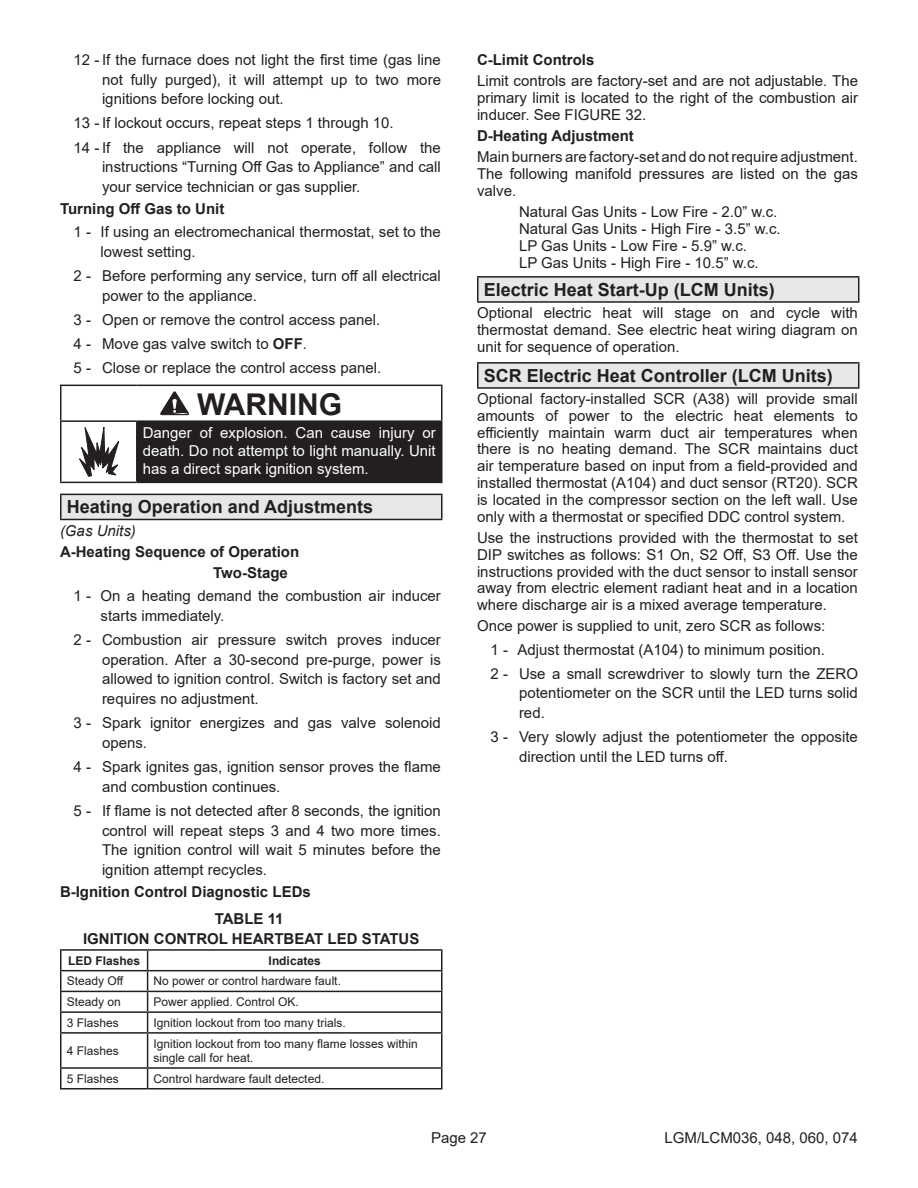
<style>
.page{position:relative;width:918px;height:1188px;background:#fff}
.page>*{position:absolute;margin:0;border:0;box-sizing:border-box;transform-origin:0 0}
.WARNING_20pt{font:700 30px "Arial";color:#231f20}
.Header_1_TOC{font:700 18px "Arial";color:#231f20}
.Paragraph{font:15px/19.6px "Arial";color:#231f20;text-align:justify}
.Paragraph-2{font:700 15px/19.5px "Arial";color:#231f20;text-align:center}
.Paragraph_Indent{font:15px/16.8px "Arial";color:#231f20}
.White_10pt{font:15px/18px "Arial";color:#fff;text-align:justify}
.Paragraph-3{font:italic 15px "Arial";color:#231f20}
.Data_Cell_Left{font:12px/14.4px "Arial";color:#231f20}
.Head_Cell{font:700 12px "Arial";color:#231f20}
.s1{font-weight:700}
</style>
<div class="page">
<div style="left:137px;top:421px;width:305px;height:61px;background:#231f20"></div>
<hr style="left:60px;top:385px;width:77px;height:1px;background:#231f20">
<hr style="left:60px;top:386px;width:2px;height:34px;background:#231f20">
<hr style="left:137px;top:385px;width:305px;height:1px;background:#231f20">
<hr style="left:441px;top:386px;width:1px;height:34px;background:#231f20">
<hr style="left:60px;top:420px;width:77px;height:2px;background:#231f20">
<hr style="left:60px;top:422px;width:2px;height:60px;background:#231f20">
<hr style="left:137px;top:420px;width:305px;height:2px;background:#231f20">
<hr style="left:136px;top:422px;width:2px;height:60px;background:#231f20">
<hr style="left:60px;top:482px;width:77px;height:1px;background:#231f20">
<hr style="left:137px;top:482px;width:305px;height:1px;background:#231f20">
<svg style="left:160px;top:391px;width:29px;height:25px"></svg>
<svg style="left:79px;top:427px;width:41px;height:49px"></svg>
<div style="left:61px;top:494px;width:381px;height:25px;background:#e6e7e9"></div>
<hr style="left:60px;top:494px;width:382px;height:1px;background:#231f20">
<hr style="left:60px;top:495px;width:2px;height:24px;background:#231f20">
<svg style="left:441px;top:495px;width:1px;height:24px"></svg>
<hr style="left:60px;top:519px;width:382px;height:1px;background:#231f20">
<hr style="left:60px;top:949px;width:88px;height:2px;background:#231f20">
<svg style="left:60px;top:951px;width:2px;height:19px"></svg>
<hr style="left:148px;top:949px;width:295px;height:2px;background:#231f20">
<hr style="left:60px;top:970px;width:88px;height:1px;background:#231f20">
<hr style="left:60px;top:971px;width:2px;height:20px;background:#231f20">
<hr style="left:148px;top:970px;width:295px;height:1px;background:#231f20">
<hr style="left:60px;top:991px;width:88px;height:1px;background:#231f20">
<hr style="left:148px;top:991px;width:295px;height:1px;background:#231f20">
<hr style="left:60px;top:1011px;width:88px;height:2px;background:#231f20">
<svg style="left:60px;top:992px;width:2px;height:40px"></svg>
<hr style="left:148px;top:1011px;width:295px;height:2px;background:#231f20">
<svg style="left:147px;top:951px;width:1px;height:81px"></svg>
<svg style="left:441px;top:951px;width:1px;height:81px"></svg>
<hr style="left:60px;top:1032px;width:88px;height:2px;background:#231f20">
<hr style="left:60px;top:1034px;width:2px;height:33px;background:#231f20">
<hr style="left:148px;top:1032px;width:295px;height:2px;background:#231f20">
<hr style="left:147px;top:1034px;width:1px;height:33px;background:#231f20">
<hr style="left:441px;top:1034px;width:1px;height:33px;background:#231f20">
<hr style="left:60px;top:1067px;width:88px;height:2px;background:#231f20">
<svg style="left:60px;top:1069px;width:2px;height:19px"></svg>
<hr style="left:148px;top:1067px;width:295px;height:2px;background:#231f20">
<svg style="left:147px;top:1069px;width:1px;height:19px"></svg>
<svg style="left:441px;top:1069px;width:1px;height:19px"></svg>
<hr style="left:60px;top:1088px;width:88px;height:2px;background:#231f20">
<hr style="left:148px;top:1088px;width:295px;height:2px;background:#231f20">
<div style="left:478px;top:277px;width:381px;height:25px;background:#e6e7e9"></div>
<hr style="left:477px;top:276px;width:383px;height:2px;background:#231f20">
<svg style="left:477px;top:278px;width:1px;height:23px"></svg>
<hr style="left:858px;top:278px;width:2px;height:23px;background:#231f20">
<hr style="left:477px;top:301px;width:383px;height:2px;background:#231f20">
<div style="left:478px;top:363px;width:381px;height:25px;background:#e6e7e9"></div>
<hr style="left:477px;top:362px;width:383px;height:2px;background:#231f20">
<svg style="left:477px;top:364px;width:1px;height:23px"></svg>
<hr style="left:858px;top:364px;width:2px;height:23px;background:#231f20">
<hr style="left:477px;top:387px;width:383px;height:2px;background:#231f20">
<p class="Paragraph" style="left:102px;top:50px;width:341px;text-indent:-28px">12 - If the furnace does not light the first time (gas line not fully purged), it will attempt up to two more ignitions before locking out.</p>
<p class="Paragraph" style="left:74px;top:113px;width:322px">13 - If lockout occurs, repeat steps 1 through 10.</p>
<p class="Paragraph" style="left:102px;top:137px;width:340px;text-indent:-28px">14 - If the appliance will not operate, follow the instructions “Turning Off Gas to Appliance” and call your service technician or gas supplier.</p>
<p class="Paragraph-2" style="left:60px;top:199px;width:166px">Turning Off Gas to Unit</p>
<p class="Paragraph" style="left:100px;top:222px;width:342px;text-indent:-27px">1 - If using an electromechanical thermostat, set to the lowest setting.</p>
<p class="Paragraph" style="left:102px;top:266px;width:340px;text-indent:-28px">2 - Before performing any service, turn off all electrical power to the appliance.</p>
<p class="Paragraph" style="left:74px;top:310px;width:308px">3 - Open or remove the control access panel.</p>
<p class="Paragraph" style="left:74px;top:334px;width:235px">4 - Move gas valve switch to <span class="s1">OFF</span>.</p>
<p class="Paragraph" style="left:74px;top:358px;width:309px">5 - Close or replace the control access panel.</p>
<p class="WARNING_20pt" style="left:197px;top:383px;width:146px">WARNING</p>
<p class="White_10pt" style="left:143px;top:424px;width:294px">Danger of explosion. Can cause injury or death. Do not attempt to light manually. Unit has a direct spark ignition system.</p>
<p class="Header_1_TOC" style="left:67px;top:494px;width:308px">Heating Operation and Adjustments</p>
<p class="Paragraph-3" style="left:60px;top:521px;width:77px">(Gas Units)</p>
<p class="Paragraph-2" style="left:60px;top:542px;width:241px">A-Heating Sequence of Operation</p>
<p class="Paragraph-2" style="left:213px;top:563px;width:76px">Two-Stage</p>
<p class="Paragraph" style="left:100px;top:586px;width:342px;text-indent:-27px">1 - On a heating demand the combustion air inducer starts immediately.</p>
<p class="Paragraph" style="left:102px;top:630px;width:340px;text-indent:-28px">2 - Combustion air pressure switch proves inducer operation. After a 30-second pre-purge, power is allowed to ignition control. Switch is factory set and requires no adjustment.</p>
<p class="Paragraph" style="left:102px;top:713px;width:340px;text-indent:-28px">3 - Spark ignitor energizes and gas valve solenoid opens.</p>
<p class="Paragraph" style="left:102px;top:757px;width:340px;text-indent:-28px">4 - Spark ignites gas, ignition sensor proves the flame and combustion continues.</p>
<p class="Paragraph" style="left:102px;top:801px;width:340px;text-indent:-28px">5 - If flame is not detected after 8 seconds, the ignition control will repeat steps 3 and 4 two more times.<br>The ignition control will wait 5 minutes before the ignition attempt recycles.</p>
<p class="Paragraph-2" style="left:60px;top:882px;width:252px">B-Ignition Control Diagnostic LEDs</p>
<p class="Paragraph-2" style="left:83px;top:910px;width:338px">TABLE 11<br>IGNITION CONTROL HEARTBEAT LED STATUS</p>
<p class="Head_Cell" style="left:68px;top:952px;width:74px">LED Flashes</p>
<p class="Head_Cell" style="left:269px;top:952px;width:54px">Indicates</p>
<p class="Data_Cell_Left" style="left:67px;top:974px;width:58px">Steady Off</p>
<p class="Data_Cell_Left" style="left:154px;top:974px;width:189px">No power or control hardware fault.</p>
<p class="Data_Cell_Left" style="left:67px;top:995px;width:56px">Steady on</p>
<p class="Data_Cell_Left" style="left:154px;top:995px;width:147px">Power applied. Control OK.</p>
<p class="Data_Cell_Left" style="left:67px;top:1015px;width:54px">3 Flashes</p>
<p class="Data_Cell_Left" style="left:154px;top:1015px;width:194px">Ignition lockout from too many trials.</p>
<p class="Data_Cell_Left" style="left:67px;top:1043px;width:54px">4 Flashes</p>
<p class="Data_Cell_Left" style="left:154px;top:1036px;width:266px">Ignition lockout from too many flame losses within single call for heat.</p>
<p class="Data_Cell_Left" style="left:67px;top:1071px;width:54px">5 Flashes</p>
<p class="Data_Cell_Left" style="left:154px;top:1071px;width:172px">Control hardware fault detected.</p>
<p class="Paragraph-2" style="left:477px;top:50px;width:119px">C-Limit Controls</p>
<p class="Paragraph" style="left:477px;top:72px;width:383px;line-height:16.8px">Limit controls are factory-set and are not adjustable. The primary limit is located to the right of the combustion air inducer. See FIGURE 32.</p>
<p class="Paragraph-2" style="left:477px;top:126px;width:158px">D-Heating Adjustment</p>
<p class="Paragraph" style="left:477px;top:149px;width:383px;line-height:16.8px">Main burners are factory-set and do not require adjustment.<br>The following manifold pressures are listed on the gas valve.</p>
<p class="Paragraph_Indent" style="left:519px;top:204px;width:263px">Natural Gas Units - Low Fire - 2.0” w.c.<br>Natural Gas Units - High Fire - 3.5” w.c.<br>LP Gas Units - Low Fire - 5.9” w.c.<br>LP Gas Units - High Fire - 10.5” w.c.</p>
<p class="Header_1_TOC" style="left:484px;top:277px;width:293px">Electric Heat Start-Up (LCM Units)</p>
<p class="Paragraph" style="left:477px;top:304px;width:382px;line-height:16.8px">Optional electric heat will stage on and cycle with thermostat demand. See electric heat wiring diagram on unit for sequence of operation.</p>
<p class="Header_1_TOC" style="left:484px;top:363px;width:351px">SCR Electric Heat Controller (LCM Units)</p>
<p class="Paragraph" style="left:477px;top:390px;width:382px;line-height:16.8px">Optional factory-installed SCR (A38) will provide small amounts of power to the electric heat elements to efficiently maintain warm duct air temperatures when there is no heating demand. The SCR maintains duct air temperature based on input from a field-provided and installed thermostat (A104) and duct sensor (RT20). SCR is located in the compressor section on the left wall. Use only with a thermostat or specified DDC control system.</p>
<p class="Paragraph" style="left:477px;top:529px;width:383px;line-height:16.8px">Use the instructions provided with the thermostat to set DIP switches as follows: S1 On, S2 Off, S3 Off. Use the instructions provided with the duct sensor to install sensor away from electric element radiant heat and in a location where discharge air is a mixed average temperature.</p>
<p class="Paragraph" style="left:477px;top:616px;width:350px">Once power is supplied to unit, zero SCR as follows:</p>
<p class="Paragraph" style="left:490px;top:639px;width:336px">1 - Adjust thermostat (A104) to minimum position.</p>
<p class="Paragraph" style="left:519px;top:664px;width:341px;text-indent:-28px">2 - Use a small screwdriver to slowly turn the ZERO potentiometer on the SCR until the LED turns solid red.</p>
<p class="Paragraph" style="left:519px;top:727px;width:340px;text-indent:-28px">3 - Very slowly adjust the potentiometer the opposite direction until the LED turns off.</p>
<p class="Paragraph" style="left:431px;top:1128px;width:57px">Page 27</p>
<p class="Paragraph" style="left:665px;top:1128px;width:195px">LGM/LCM036, 048, 060, 074</p>
</div>
